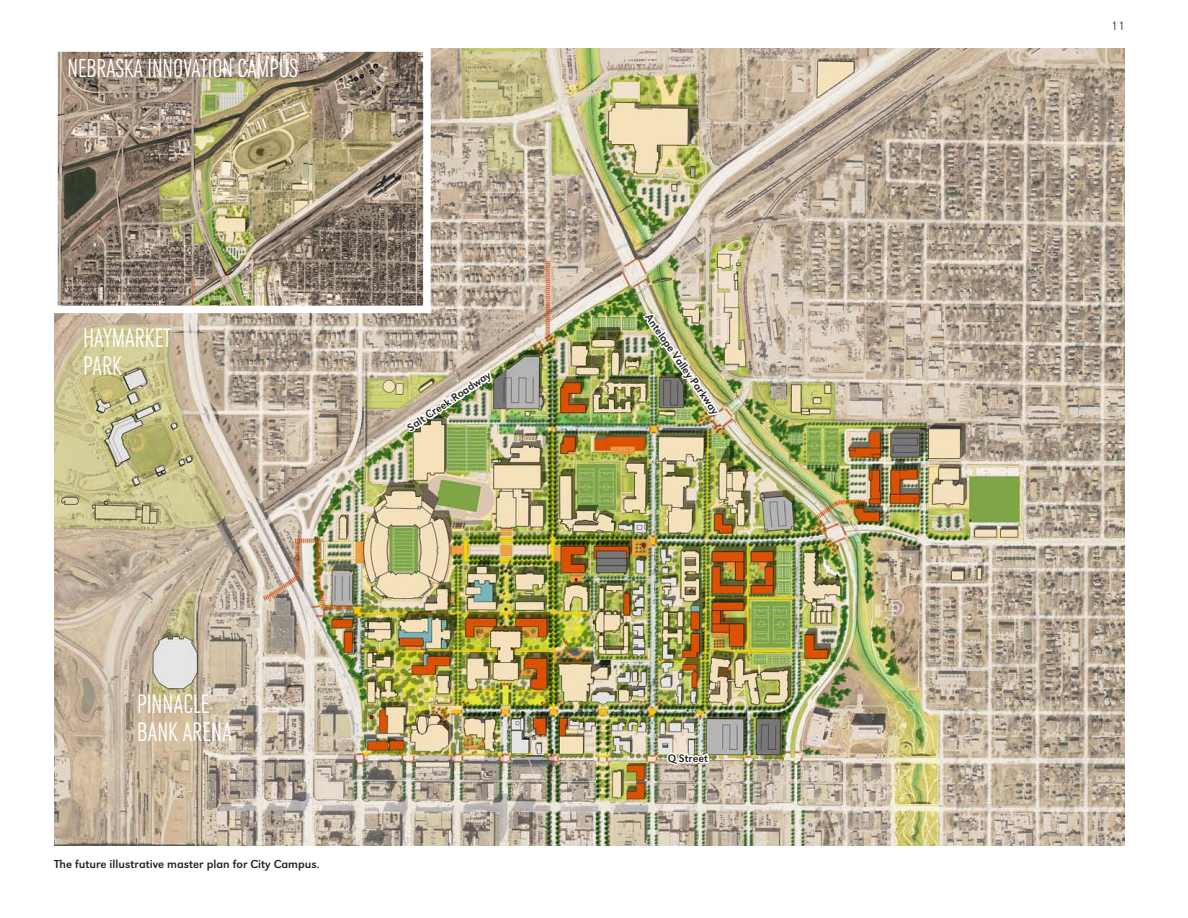
<style>
.page{position:relative;width:1188px;height:918px;background:#fff}
.page>*{position:absolute;margin:0;border:0;box-sizing:border-box;transform-origin:0 0}
.t1{font:27.9px/27.9px "URW Grotesk T Lig Con";color:#fff}
.t2{font:27px "URW Grotesk T Lig Con";color:#fff}
.t3{font:12px "URW Grotesk T";color:#231f20}
.t4{font:300 12px "Akzidenz Grotesk BQ";color:#231f20}
.t5{font:11.25px "URW Grotesk T";color:#231f20}
</style>
<div class="page">
<img style="left:54px;top:48px;width:1071px;height:798px">
<img style="left:404px;top:369px;width:90px;height:65px">
<img style="left:640px;top:312px;width:82px;height:106px">
<svg style="left:665px;top:751px;width:46px;height:16px"></svg>
<img style="left:59px;top:53px;width:363px;height:251px">
<div style="left:50px;top:44px;width:381px;height:269px;border:8px solid #fff"></div>
<h2 class="t2" style="left:68px;top:54px;width:232px">NEBRASKA INNOVATION CAMPUS</h2>
<h1 class="t1" style="left:83px;top:324px;width:89px">HAYMARKET<br>PARK</h1>
<p class="t5" style="left:405px;top:423px;width:99px;rotate:-34deg">Salt Creek Roadway</p>
<h1 class="t1" style="left:137px;top:690px;width:96px">PINNACLE<br>BANK ARENA</h1>
<p class="t3" style="left:54px;top:857px;width:267px">The future illustrative master plan for City Campus.</p>
<p class="t5" style="left:653px;top:311px;width:121px;rotate:55deg">Antelope Valley Parkway</p>
<p class="t5" style="left:668px;top:752px;width:42px">Q Street</p>
<p class="t4" style="left:1111px;top:19px;width:15px">11</p>
</div>
